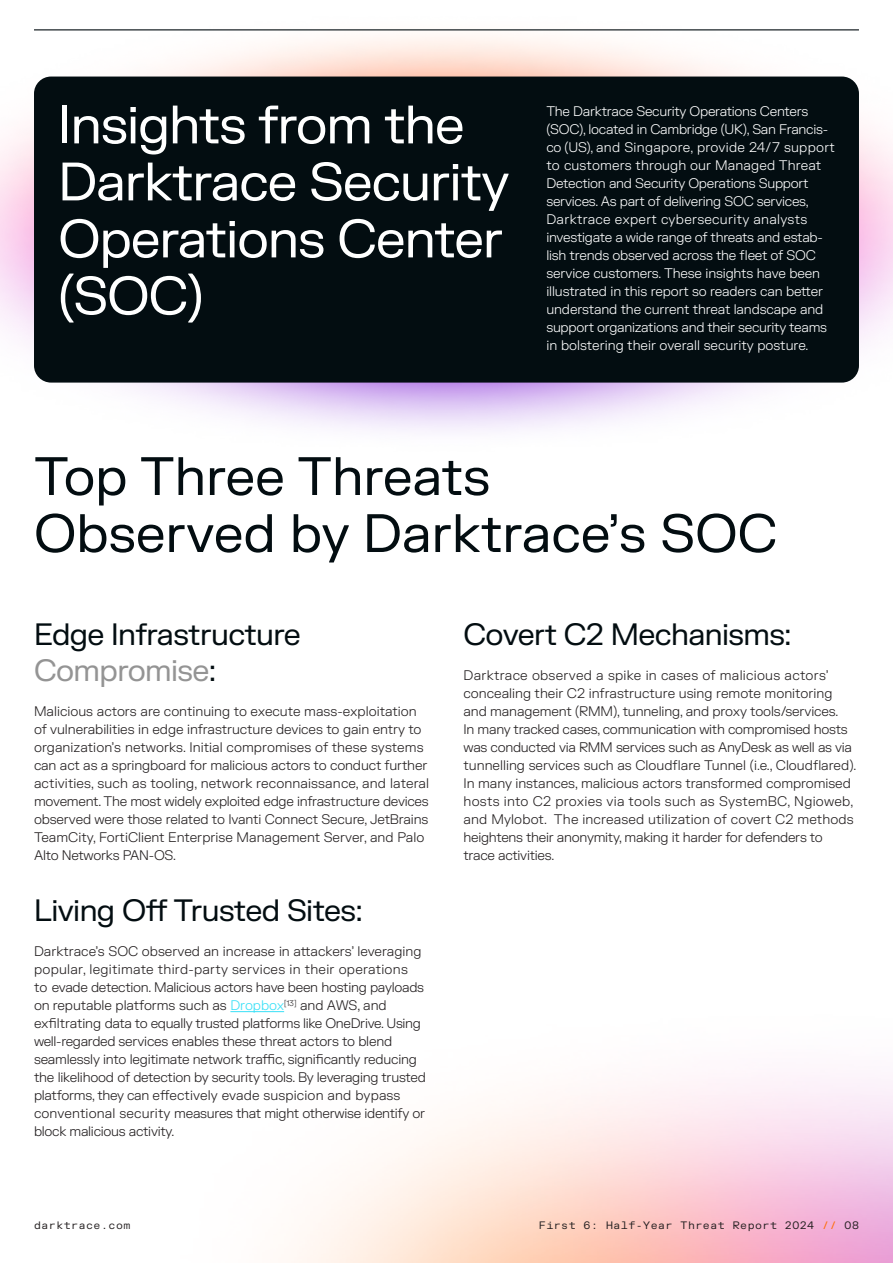
<style>
.page{position:relative;width:893px;height:1263px;background:#fff}
.page>*{position:absolute;margin:0;border:0;box-sizing:border-box;transform-origin:0 0}
.Eng_Heading_lvl_1{font:52.5px/57px "FK Grotesk";letter-spacing:-.02em;color:#fff}
.Eng_Heading_lvl_1-2{font:52.5px/57px "FK Grotesk";color:#030d11}
.Eng_Sub-heading_lvl_2{font:30px/36px "FK Grotesk";letter-spacing:-.02em;color:#030d11}
.Eng_Body{font:300 13.5px/18px "FK Grotesk";letter-spacing:-.01em;color:#231f20}
.Eng_Body-2{font:300 13.5px/18px "FK Grotesk";letter-spacing:-.015em;color:#fff}
.t1{font:10.5px "FK Grotesk Mono";letter-spacing:.05em;color:#231f20}
.s1{color:#949494}
.s2{color:#38e0f7}
.s3{color:#ff6b00}
</style>
<div class="page">
<img style="left:0;top:30px;width:893px;height:402px">
<div style="left:34px;top:77px;width:825px;height:306px;background:#030d11;border-radius:17px"></div>
<hr style="left:230px;top:1011px;width:54px;height:1px;background:#38e0f7">
<hr style="left:34px;top:29px;width:825px;height:1px;background:#030d11">
<p class="Eng_Heading_lvl_1" style="left:58px;top:94px;width:453px">Insights from the<br>Darktrace Security<br>Operations Center (SOC)</p>
<p class="Eng_Body-2" style="left:546px;top:101px;width:290px">The Darktrace Security Operations Centers (SOC), located in Cambridge (UK), San Francis&shy;co (US), and Singapore, provide 24/7 support to customers through our Managed Threat Detection and Security Operations Support services. As part of delivering SOC services, Darktrace expert cybersecurity analysts investigate a wide range of threats and estab&shy;lish trends observed across the fleet of SOC service customers. These insights have been illustrated in this report so readers can better understand the current threat landscape and support organizations and their security teams in bolstering their overall security posture.</p>
<p class="Eng_Heading_lvl_1-2" style="left:34px;top:445px;width:745px">Top Three Threats<br>Observed by Darktrace’s SOC</p>
<p class="Eng_Sub-heading_lvl_2" style="left:34px;top:614px;width:268px">Edge Infrastructure<br><span class="s1">Compromise</span>:</p>
<p class="Eng_Body" style="left:34px;top:701px;width:397px">Malicious actors are continuing to execute mass-exploitation of vulnerabilities in edge infrastructure devices to gain entry to organization’s networks. Initial compromises of these systems can act as a springboard for malicious actors to conduct further activities, such as tooling, network reconnaissance, and lateral movement. The most widely exploited edge infrastructure devices observed were those related to Ivanti Connect Secure, JetBrains TeamCity, FortiClient Enterprise Management Server, and Palo Alto Networks PAN-OS.</p>
<p class="Eng_Sub-heading_lvl_2" style="left:34px;top:891px;width:331px">Living Off Trusted Sites:</p>
<p class="Eng_Body" style="left:34px;top:942px;width:393px">Darktrace’s SOC observed an increase in attackers’ leveraging popular, legitimate third-party services in their operations<br>to evade detection. Malicious actors have been hosting payloads on reputable platforms such as <span class="s2">Dropbox</span><sup>[13]</sup> and AWS, and exfiltrating data to equally trusted platforms like OneDrive. Using well-regarded services enables these threat actors to blend seamlessly into legitimate network traffic, significantly reducing the likelihood of detection by security tools. By leveraging trusted platforms, they can effectively evade suspicion and bypass conventional security measures that might otherwise identify or block malicious activity.</p>
<p class="Eng_Sub-heading_lvl_2" style="left:463px;top:614px;width:330px">Covert C2 Mechanisms:</p>
<p class="Eng_Body" style="left:463px;top:665px;width:394px">Darktrace observed a spike in cases of malicious actors’ concealing their C2 infrastructure using remote monitoring and management (RMM), tunneling, and proxy tools/services.<br>In many tracked cases, communication with compromised hosts was conducted via RMM services such as AnyDesk as well as via tunnelling services such as Cloudflare Tunnel (i.e., Cloudflared).<br>In many instances, malicious actors transformed compromised hosts into C2 proxies via tools such as SystemBC, Ngioweb, and Mylobot. The increased utilization of covert C2 methods heightens their anonymity, making it harder for defenders to trace activities.</p>
<p class="t1" style="left:34px;top:1217px;width:98px">darktrace.com</p>
<p class="t1" style="left:539px;top:1217px;width:322px">First 6: Half-Year Threat Report 2024 <span class="s3">//</span> 08</p>
</div>
